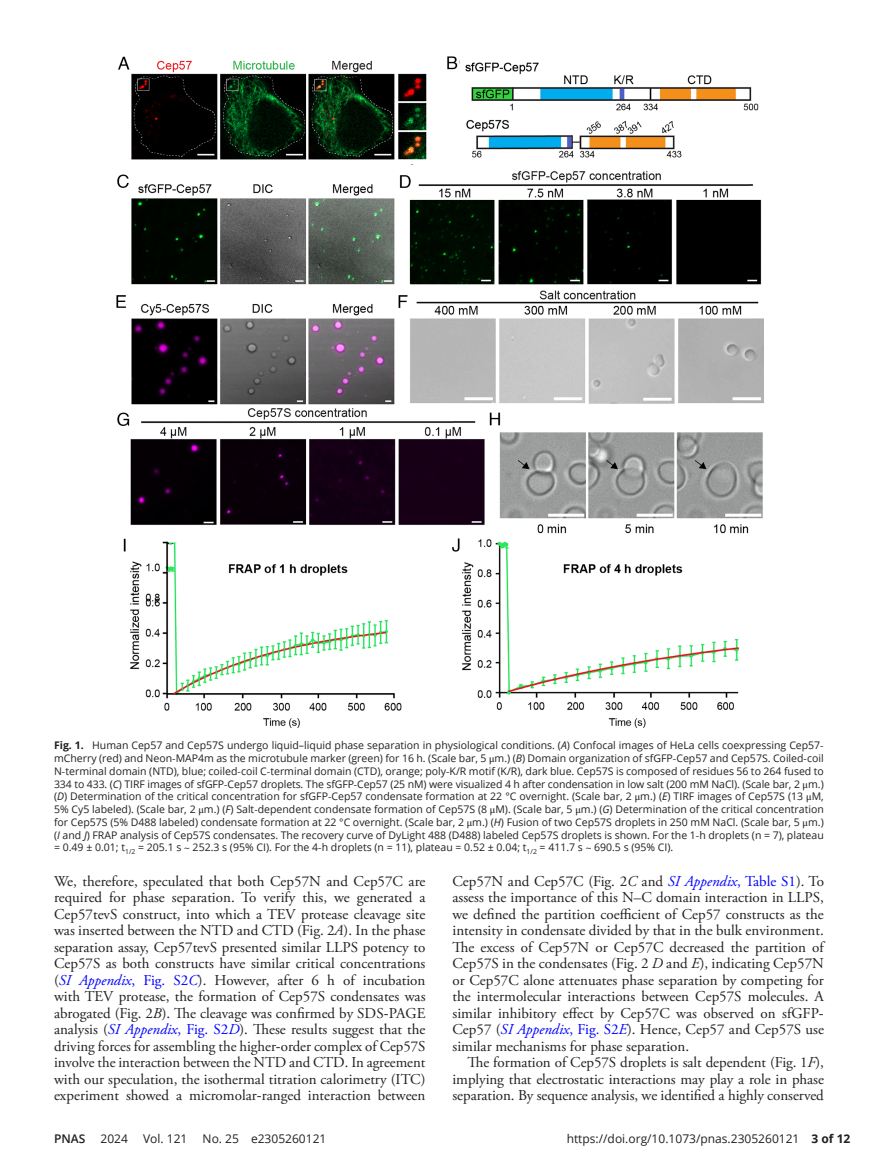
<style>
.page{position:relative;width:878px;height:1175px;background:#fff}
.page>*{position:absolute;margin:0;border:0;box-sizing:border-box;transform-origin:0 0}
.t1{font:15px/16.5px "Adobe Garamond Pro";color:#231f20;text-align:justify}
.t2{font:12px "Open Sans";color:#231f20}
.t3{font:600 12px "Open Sans";color:#231f20}
.t4{font:10.5px/12.8px "Open Sans";color:#231f20;text-align:justify}
.s1{font-weight:700}
.s2{font-style:italic}
.s3{font-family:"STIX"}
.s4{font-style:italic;color:#00f}
.s5{color:#00f}
</style>
<div class="page">
<img style="left:116px;top:56px;width:646px;height:671px">
<p class="t4" style="left:54px;top:739px;width:771px"><span class="s1">Fig. 1.</span> Human Cep57 and Cep57S undergo liquid–liquid phase separation in physiological conditions. (<span class="s2">A</span>) Confocal images of HeLa cells coexpressing Cep57<span class="s3">- </span>mCherry (red) and Neon<span class="s3">-</span>MAP4m as the microtubule marker (green) for 16 h. (Scale bar, 5 <span class="s3">μ</span>m.) (<span class="s2">B</span>) Domain organization of sfGFP<span class="s3">-</span>Cep57 and Cep57S. Coiled<span class="s3">-</span>coil N<span class="s3">-</span>terminal domain (NTD), blue; coiled<span class="s3">-</span>coil C<span class="s3">-</span>terminal domain (CTD), orange; poly<span class="s3">-</span>K/R motif (K/R), dark blue. Cep57S is composed of residues 56 to 264 fused to 334 to 433. (<span class="s2">C</span>) TIRF images of sfGFP<span class="s3">-</span>Cep57 droplets. The sfGFP<span class="s3">-</span>Cep57 (25 nM) were visualized 4 h after condensation in low salt (200 mM NaCl). (Scale bar, 2 <span class="s3">μ</span>m.) (<span class="s2">D</span>) Determination of the critical concentration for sfGFP<span class="s3">-</span>Cep57 condensate formation at 22 °C overnight. (Scale bar, 2 <span class="s3">μ</span>m.) (<span class="s2">E</span>) TIRF images of Cep57S (13 <span class="s3">μ</span>M, 5% Cy5 labeled). (Scale bar, 2 <span class="s3">μ</span>m.) (<span class="s2">F</span>) Salt<span class="s3">-</span>dependent condensate formation of Cep57S (8 <span class="s3">μ</span>M). (Scale bar, 5 <span class="s3">μ</span>m.) (<span class="s2">G</span>) Determination of the critical concentration for Cep57S (5% D488 labeled) condensate formation at 22 °C overnight. (Scale bar, 2 <span class="s3">μ</span>m.) (<span class="s2">H</span>) Fusion of two Cep57S droplets in 250 mM NaCl. (Scale bar, 5 <span class="s3">μ</span>m.) (<span class="s2">I</span> and <span class="s2">J</span>) FRAP analysis of Cep57S condensates. The recovery curve of DyLight 488 (D488) labeled Cep57S droplets is shown. For the 1<span class="s3">-</span>h droplets (n = 7), plateau = 0.49 ± 0.01; t<sub>1/2</sub> = 205.1 s <span class="s3">~</span> 252.3 s (95% CI). For the 4<span class="s3">-</span>h droplets (n = 11), plateau = 0.52 ± 0.04; t<sub>1/2</sub> = 411.7 s <span class="s3">~</span> 690.5 s (95% CI).</p>
<p class="t1" style="left:54px;top:873px;width:373px">We, therefore, speculated that both Cep57N and Cep57C are required for phase separation. To verify this, we generated a Cep57tevS construct, into which a TEV protease cleavage site was inserted between the NTD and CTD (Fig. 2<span class="s2">A</span>). In the phase separation assay, Cep57tevS presented similar LLPS potency to Cep57S as both constructs have similar critical concentrations (<span class="s4">SI Appendix</span><span class="s5">, Fig. S2</span><span class="s4">C</span>). However, after 6 h of incubation with TEV protease, the formation of Cep57S condensates was abrogated (Fig. 2<span class="s2">B</span>). The cleavage was confirmed by SDS<span class="s3">-</span>PAGE analysis (<span class="s4">SI Appendix</span><span class="s5">, Fig. S2</span><span class="s4">D</span>). These results suggest that the driving forces for assembling the higher<span class="s3">-</span>order complex of Cep57S involve the interaction between the NTD and CTD. In agreement with our speculation, the isothermal titration calorimetry (ITC) experiment showed a micromolar<span class="s3">-</span>ranged interaction between</p>
<p class="t1" style="left:452px;top:873px;width:373px">Cep57N and Cep57C (Fig. 2<span class="s2">C</span> and <span class="s4">SI Appendix</span><span class="s5">, Table S1</span>). To assess the importance of this N–C domain interaction in LLPS, we defined the partition coefficient of Cep57 constructs as the intensity in condensate divided by that in the bulk environment.<br>The excess of Cep57N or Cep57C decreased the partition of Cep57S in the condensates (Fig. 2 <span class="s2">D</span> and <span class="s2">E</span>), indicating Cep57N or Cep57C alone attenuates phase separation by competing for the intermolecular interactions between Cep57S molecules. A similar inhibitory effect by Cep57C was observed on sfGFP<span class="s3">-</span>Cep57 (<span class="s4">SI Appendix</span><span class="s5">, Fig. S2</span><span class="s4">E</span>). Hence, Cep57 and Cep57S use similar mechanisms for phase separation.</p>
<p class="t1" style="left:452px;top:1054px;width:373px;text-indent:15px">The formation of Cep57S droplets is salt dependent (Fig. 1<span class="s2">F</span>), implying that electrostatic interactions may play a role in phase separation. By sequence analysis, we identified a highly conserved</p>
<p class="t3" style="left:54px;top:1130px;width:33px">PNAS</p>
<p class="t2" style="left:100px;top:1130px;width:29px">2024</p>
<p class="t2" style="left:143px;top:1130px;width:46px">Vol. 121</p>
<p class="t2" style="left:202px;top:1130px;width:125px">No. 25 e2305260121</p>
<p class="t2" style="left:566px;top:1130px;width:285px">https://doi.org/10.1073/pnas.2305260121 <span class="s1">3 of 12</span></p>
</div>
